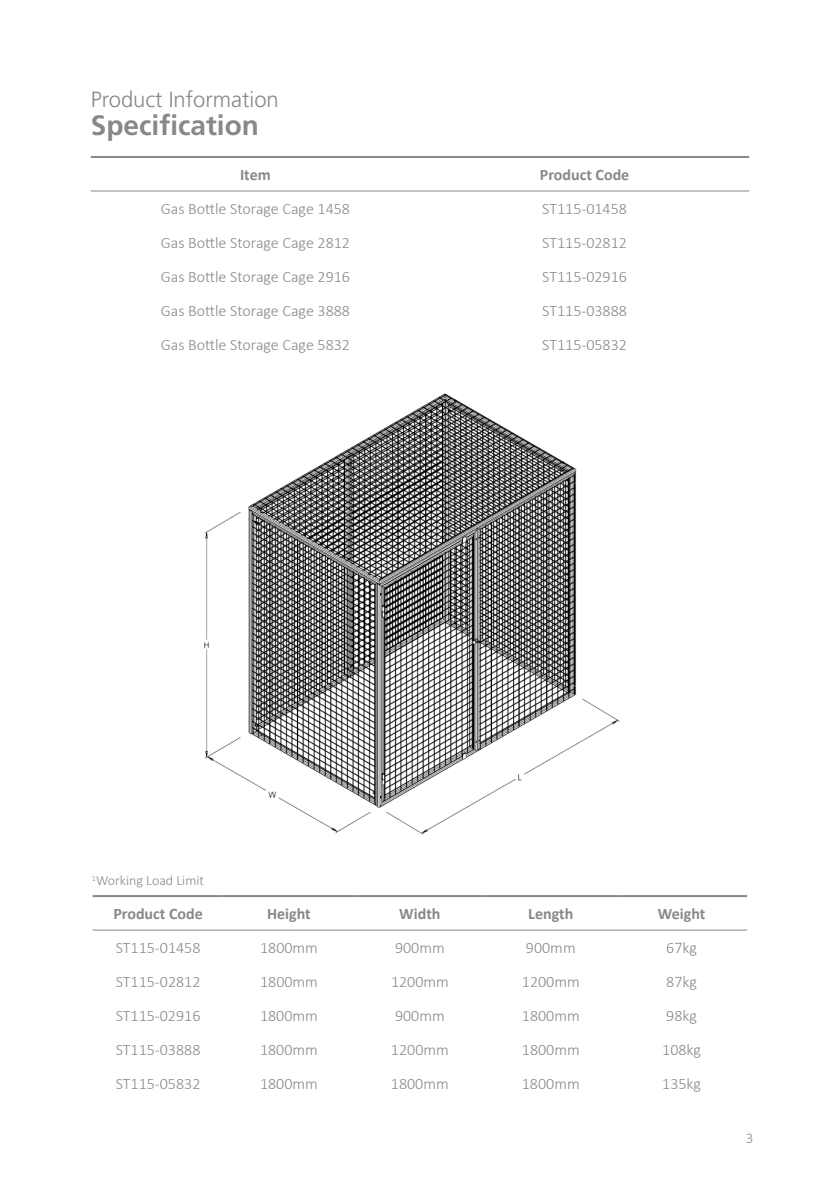
<style>
.page{position:relative;width:840px;height:1191px;background:#fff}
.page>*{position:absolute;margin:0;border:0;box-sizing:border-box;transform-origin:0 0}
.t1{font:700 28px "Frutiger LT Std";color:#86888c}
.t2{font:300 22px "Frutiger LT Std";color:#86888c}
.t3{font:300 16px "Calibri";color:#86888c}
.t4{font:700 16px "Calibri";color:#86888c}
.t5{font:300 15px "Calibri";color:#86888c}
.t6{font:300 14px "Calibri";color:#86888c}
</style>
<div class="page">
<hr style="left:91px;top:156px;width:329px;height:2px;background:#86888c">
<hr style="left:420px;top:156px;width:328px;height:2px;background:#86888c">
<hr style="left:91px;top:190px;width:329px;height:1px;background:#86888c">
<hr style="left:420px;top:190px;width:328px;height:1px;background:#86888c">
<hr style="left:93px;top:895px;width:130px;height:2px;background:#86888c">
<hr style="left:223px;top:895px;width:131px;height:2px;background:#86888c">
<hr style="left:354px;top:895px;width:131px;height:2px;background:#86888c">
<hr style="left:485px;top:895px;width:131px;height:2px;background:#86888c">
<hr style="left:616px;top:895px;width:130px;height:2px;background:#86888c">
<hr style="left:93px;top:929px;width:130px;height:1px;background:#86888c">
<hr style="left:223px;top:929px;width:131px;height:1px;background:#86888c">
<hr style="left:354px;top:929px;width:131px;height:1px;background:#86888c">
<hr style="left:485px;top:929px;width:131px;height:1px;background:#86888c">
<hr style="left:616px;top:929px;width:130px;height:1px;background:#86888c">
<img style="left:203px;top:393px;width:417px;height:442px">
<h2 class="t2" style="left:91px;top:87px;width:189px">Product Information</h2>
<h1 class="t1" style="left:91px;top:109px;width:170px">Specification</h1>
<p class="t4" style="left:240px;top:163px;width:32px">Item</p>
<p class="t4" style="left:539px;top:163px;width:91px">Product Code</p>
<p class="t3" style="left:161px;top:199px;width:191px">Gas Bottle Storage Cage 1458</p>
<p class="t3" style="left:542px;top:199px;width:86px">ST115-01458</p>
<p class="t3" style="left:161px;top:233px;width:191px">Gas Bottle Storage Cage 2812</p>
<p class="t3" style="left:542px;top:233px;width:86px">ST115-02812</p>
<p class="t3" style="left:161px;top:267px;width:191px">Gas Bottle Storage Cage 2916</p>
<p class="t3" style="left:542px;top:267px;width:86px">ST115-02916</p>
<p class="t3" style="left:161px;top:301px;width:191px">Gas Bottle Storage Cage 3888</p>
<p class="t3" style="left:542px;top:301px;width:86px">ST115-03888</p>
<p class="t3" style="left:161px;top:335px;width:191px">Gas Bottle Storage Cage 5832</p>
<p class="t3" style="left:542px;top:335px;width:86px">ST115-05832</p>
<p class="t6" style="left:92px;top:872px;width:114px"><sup>1</sup>Working Load Limit</p>
<p class="t4" style="left:113px;top:902px;width:91px">Product Code</p>
<p class="t4" style="left:267px;top:902px;width:45px">Height</p>
<p class="t4" style="left:399px;top:902px;width:43px">Width</p>
<p class="t4" style="left:528px;top:902px;width:47px">Length</p>
<p class="t4" style="left:657px;top:902px;width:49px">Weight</p>
<p class="t3" style="left:116px;top:938px;width:86px">ST115-01458</p>
<p class="t3" style="left:260px;top:938px;width:59px">1800mm</p>
<p class="t3" style="left:395px;top:938px;width:51px">900mm</p>
<p class="t3" style="left:525px;top:938px;width:51px">900mm</p>
<p class="t3" style="left:666px;top:938px;width:32px">67kg</p>
<p class="t3" style="left:116px;top:972px;width:86px">ST115-02812</p>
<p class="t3" style="left:260px;top:972px;width:59px">1800mm</p>
<p class="t3" style="left:391px;top:972px;width:59px">1200mm</p>
<p class="t3" style="left:521px;top:972px;width:59px">1200mm</p>
<p class="t3" style="left:666px;top:972px;width:32px">87kg</p>
<p class="t3" style="left:116px;top:1006px;width:86px">ST115-02916</p>
<p class="t3" style="left:260px;top:1006px;width:59px">1800mm</p>
<p class="t3" style="left:395px;top:1006px;width:51px">900mm</p>
<p class="t3" style="left:521px;top:1006px;width:59px">1800mm</p>
<p class="t3" style="left:666px;top:1006px;width:32px">98kg</p>
<p class="t3" style="left:116px;top:1040px;width:86px">ST115-03888</p>
<p class="t3" style="left:260px;top:1040px;width:59px">1800mm</p>
<p class="t3" style="left:391px;top:1040px;width:59px">1200mm</p>
<p class="t3" style="left:521px;top:1040px;width:59px">1800mm</p>
<p class="t3" style="left:661px;top:1040px;width:40px">108kg</p>
<p class="t3" style="left:116px;top:1074px;width:86px">ST115-05832</p>
<p class="t3" style="left:260px;top:1074px;width:59px">1800mm</p>
<p class="t3" style="left:391px;top:1074px;width:59px">1800mm</p>
<p class="t3" style="left:521px;top:1074px;width:59px">1800mm</p>
<p class="t3" style="left:661px;top:1074px;width:40px">135kg</p>
<p class="t5" style="left:745px;top:1129px;width:9px">3</p>
</div>
